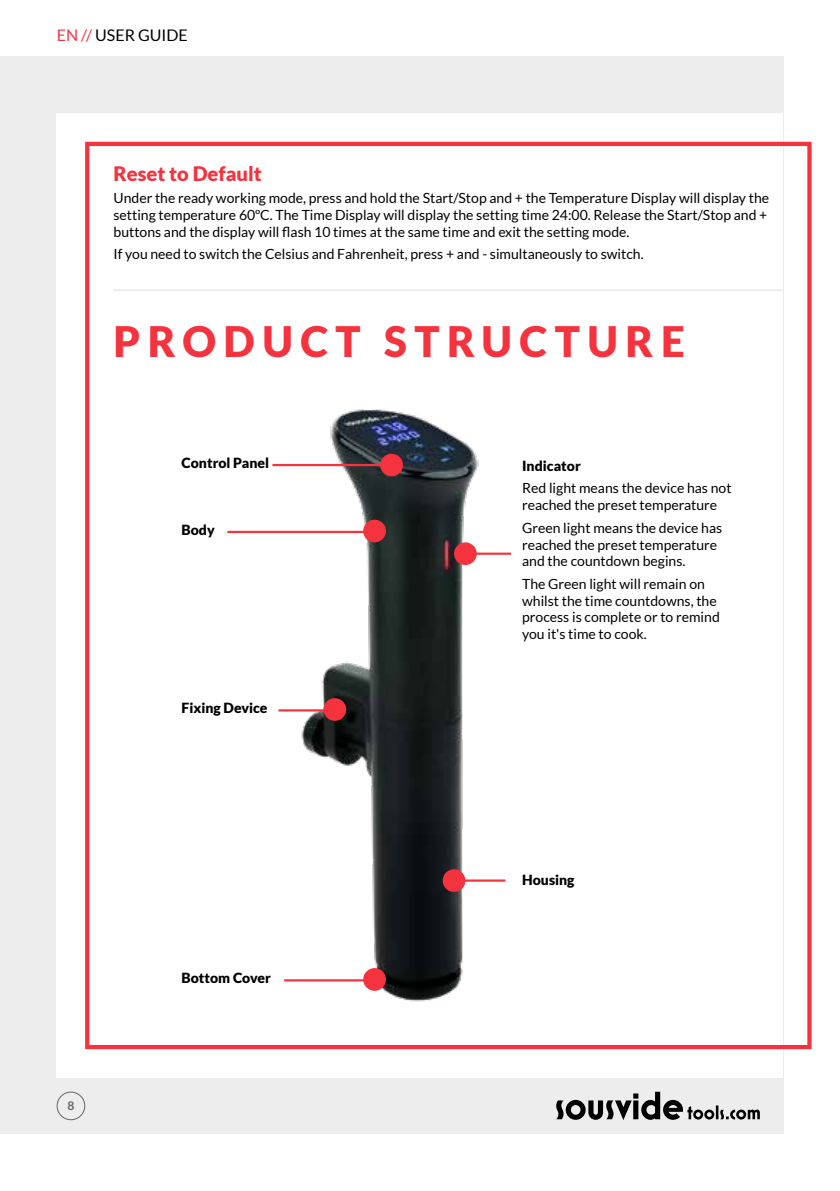
<style>
.page{position:relative;width:840px;height:1191px;background:#fff}
.page>*{position:absolute;margin:0;border:0;box-sizing:border-box;transform-origin:0 0}
.t1{font:900 42px "Lato";letter-spacing:.18em;color:#f5333f}
.t2{font:900 20px "Lato";color:#f5333f}
.t3{font:16px "Lato";color:#000}
.t4{font:14px/16.8px "Lato";color:#000}
.t5{font:900 14px "Lato";color:#000}
.t6{font:700 12px "Lato";color:#64666a}
.s1{color:#f5333f}
</style>
<div class="page">
<div style="left:0;top:57px;width:782px;height:1077px;background:#ededed"></div>
<div style="left:57px;top:113px;width:725px;height:964px;background:#fff"></div>
<div style="left:85px;top:142px;width:726px;height:907px;border:4px solid #f5333f"></div>
<svg style="left:556px;top:1091px;width:203px;height:29px"></svg>
<div style="left:57px;top:1091px;width:28px;height:29px;border:1px solid #64666a;border-radius:50%"></div>
<img style="left:249px;top:409px;width:263px;height:593px">
<div style="left:380px;top:454px;width:23px;height:22px;background:#f5333f;border-radius:50%"></div>
<div style="left:363px;top:519px;width:23px;height:23px;background:#f5333f;border-radius:50%"></div>
<div style="left:363px;top:968px;width:23px;height:22px;background:#f5333f;border-radius:50%"></div>
<div style="left:323px;top:698px;width:23px;height:23px;background:#f5333f;border-radius:50%"></div>
<div style="left:454px;top:542px;width:22px;height:23px;background:#f5333f;border-radius:50%"></div>
<div style="left:442px;top:869px;width:23px;height:23px;background:#f5333f;border-radius:50%"></div>
<hr style="left:272px;top:464px;width:114px;height:2px;background:#f5333f">
<hr style="left:227px;top:531px;width:142px;height:2px;background:#f5333f">
<hr style="left:284px;top:979px;width:85px;height:2px;background:#f5333f">
<hr style="left:278px;top:709px;width:57px;height:2px;background:#f5333f">
<hr style="left:471px;top:552px;width:39px;height:3px;background:#f5333f">
<hr style="left:459px;top:879px;width:46px;height:2px;background:#f5333f">
<hr style="left:113px;top:289px;width:669px;height:2px;background:#ededed">
<p class="t3" style="left:57px;top:27px;width:132px"><span class="s1">EN //</span> USER GUIDE</p>
<h2 class="t2" style="left:113px;top:161px;width:150px">Reset to Default</h2>
<p class="t4" style="left:113px;top:189px;width:656px">Under the ready working mode, press and hold the Start/Stop and + the Temperature Display will display the setting temperature 60ºC. The Time Display will display the setting time 24:00. Release the Start/Stop and + buttons and the display will flash 10 times at the same time and exit the setting mode.</p>
<p class="t4" style="left:113px;top:245px;width:531px">If you need to switch the Celsius and Fahrenheit, press + and - simultaneously to switch.</p>
<h1 class="t1" style="left:113px;top:317px;width:572px">PRODUCT STRUCTURE</h1>
<p class="t6" style="left:67px;top:1098px;width:8px">8</p>
<p class="t5" style="left:181px;top:454px;width:89px">Control Panel</p>
<p class="t5" style="left:181px;top:521px;width:35px">Body</p>
<p class="t5" style="left:181px;top:700px;width:87px">Fixing Device</p>
<p class="t5" style="left:181px;top:970px;width:91px">Bottom Cover</p>
<p class="t5" style="left:522px;top:457px;width:60px">Indicator</p>
<p class="t4" style="left:522px;top:480px;width:211px">Red light means the device has not reached the preset temperature</p>
<p class="t4" style="left:522px;top:519px;width:201px">Green light means the device has reached the preset temperature and the countdown begins.</p>
<p class="t4" style="left:522px;top:575px;width:199px">The Green light will remain on whilst the time countdowns, the process is complete or to remind you it's time to cook.</p>
<p class="t5" style="left:522px;top:871px;width:54px">Housing</p>
</div>
